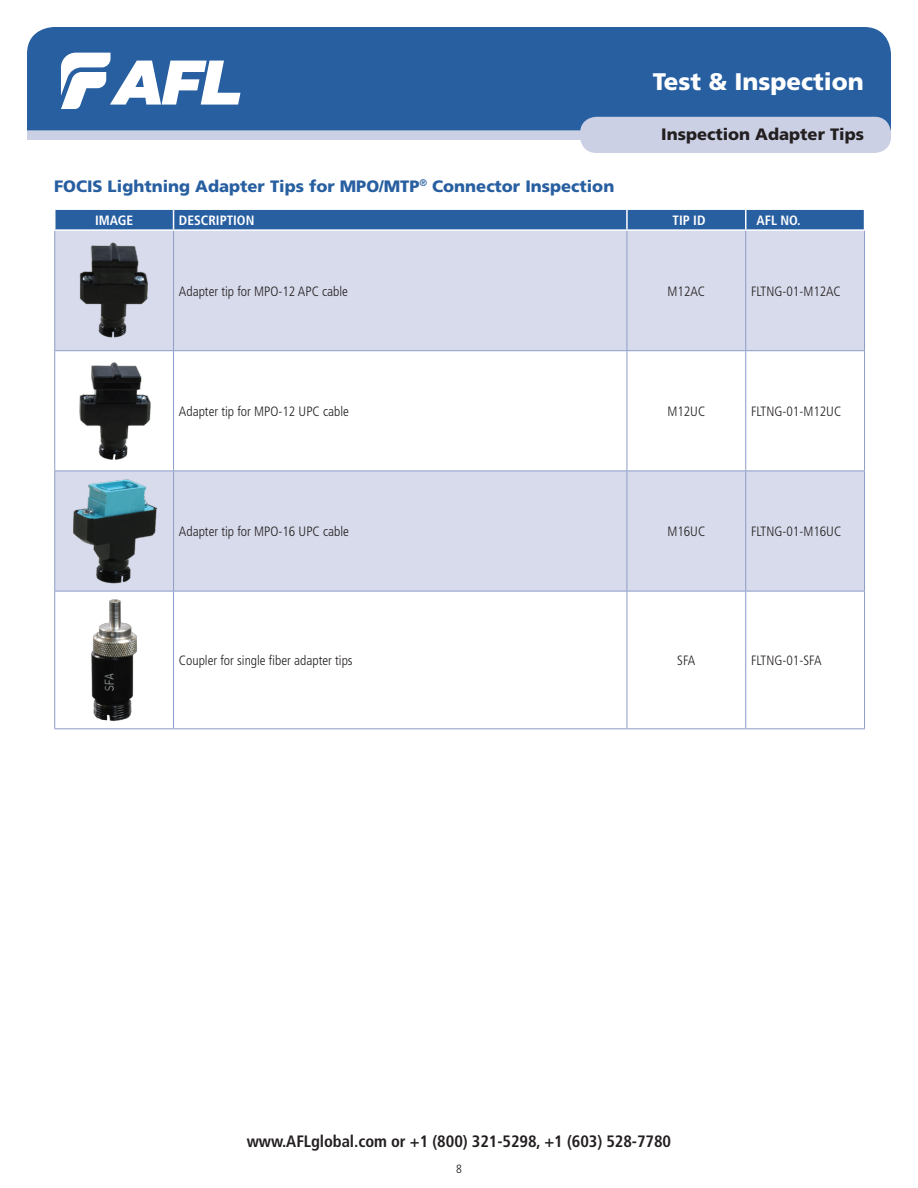
<style>
.page{position:relative;width:918px;height:1188px;background:#fff}
.page>*{position:absolute;margin:0;border:0;box-sizing:border-box;transform-origin:0 0}
.t1{font:900 24px "Frutiger LT Std";color:#fff}
.C_Sub-Title_No_TOC{font:900 16.5px "Frutiger LT Std";color:#285fa1}
.t2{font:700 condensed 16.5px "Frutiger LT Std";letter-spacing:-.005em;color:#231f20}
.t3{font:900 16.5px "Frutiger LT Std";color:#231f20}
.C_Table_Body{font:300 condensed 13.5px "Frutiger LT Std";color:#231f20}
.C_Table_Header{font:700 condensed 13.5px "Frutiger LT Std";color:#fff}
.t4{font:300 condensed 12px "Frutiger LT Std";color:#231f20}
</style>
<div class="page">
<svg style="left:55px;top:231px;width:809px;height:360px;fill:#d8dbeb"></svg>
<hr style="left:54px;top:231px;width:1px;height:119px;background:#8d9cc8">
<hr style="left:173px;top:231px;width:1px;height:119px;background:#8d9cc8">
<hr style="left:627px;top:231px;width:1px;height:119px;background:#8d9cc8">
<hr style="left:745px;top:231px;width:1px;height:119px;background:#8d9cc8">
<hr style="left:54px;top:350px;width:120px;height:1px;background:#8d9cc8">
<hr style="left:54px;top:351px;width:1px;height:120px;background:#8d9cc8">
<hr style="left:173px;top:351px;width:1px;height:120px;background:#8d9cc8">
<hr style="left:627px;top:351px;width:1px;height:120px;background:#8d9cc8">
<hr style="left:746px;top:350px;width:119px;height:1px;background:#8d9cc8">
<hr style="left:745px;top:351px;width:1px;height:120px;background:#8d9cc8">
<hr style="left:54px;top:471px;width:120px;height:1px;background:#8d9cc8">
<hr style="left:54px;top:471px;width:1px;height:120px;background:#8d9cc8">
<hr style="left:173px;top:471px;width:1px;height:120px;background:#8d9cc8">
<hr style="left:627px;top:471px;width:1px;height:120px;background:#8d9cc8">
<hr style="left:746px;top:471px;width:119px;height:1px;background:#8d9cc8">
<hr style="left:745px;top:471px;width:1px;height:120px;background:#8d9cc8">
<hr style="left:54px;top:591px;width:120px;height:1px;background:#8d9cc8">
<hr style="left:54px;top:591px;width:1px;height:137px;background:#8d9cc8">
<hr style="left:627px;top:591px;width:119px;height:1px;background:#8d9cc8">
<hr style="left:746px;top:591px;width:119px;height:1px;background:#8d9cc8">
<hr style="left:54px;top:728px;width:120px;height:1px;background:#8d9cc8">
<hr style="left:746px;top:728px;width:119px;height:1px;background:#8d9cc8">
<hr style="left:864px;top:231px;width:1px;height:119px;background:#8d9cc8">
<hr style="left:864px;top:351px;width:1px;height:120px;background:#8d9cc8">
<hr style="left:864px;top:471px;width:1px;height:120px;background:#8d9cc8">
<hr style="left:173px;top:591px;width:1px;height:137px;background:#8d9cc8">
<hr style="left:627px;top:591px;width:1px;height:137px;background:#8d9cc8">
<hr style="left:745px;top:591px;width:1px;height:137px;background:#8d9cc8">
<hr style="left:864px;top:591px;width:1px;height:137px;background:#8d9cc8">
<div style="left:55px;top:209px;width:809px;height:20px;background:#285fa1"></div>
<hr style="left:174px;top:350px;width:453px;height:1px;background:#8d9cc8">
<hr style="left:627px;top:350px;width:119px;height:1px;background:#8d9cc8">
<hr style="left:174px;top:471px;width:453px;height:1px;background:#8d9cc8">
<hr style="left:627px;top:471px;width:119px;height:1px;background:#8d9cc8">
<hr style="left:174px;top:591px;width:453px;height:1px;background:#8d9cc8">
<hr style="left:174px;top:728px;width:453px;height:1px;background:#8d9cc8">
<hr style="left:627px;top:728px;width:119px;height:1px;background:#8d9cc8">
<img style="left:60px;top:236px;width:110px;height:109px">
<img style="left:60px;top:356px;width:110px;height:110px">
<img style="left:60px;top:476px;width:110px;height:110px">
<img style="left:54px;top:597px;width:83px;height:126px">
<div style="left:27px;top:121px;width:864px;height:19px;background:#cbd0e5"></div>
<div style="left:27px;top:27px;width:864px;height:103px;background:#285fa1"></div>
<svg style="left:61px;top:53px;width:179px;height:56px"></svg>
<div style="left:580px;top:117px;width:311px;height:36px;background:#cbd0e5;border-radius:16px"></div>
<p class="C_Sub-Title_No_TOC" style="left:54px;top:176px;width:562px">FOCIS Lightning Adapter Tips for MPO/MTP<sup>®</sup> Connector Inspection</p>
<h1 class="t1" style="left:653px;top:67px;width:213px">Test &amp; Inspection</h1>
<p class="t3" style="left:661px;top:124px;width:204px">Inspection Adapter Tips</p>
<p class="C_Table_Header" style="left:95px;top:212px;width:40px">IMAGE</p>
<p class="C_Table_Header" style="left:179px;top:212px;width:77px">DESCRIPTION</p>
<p class="C_Table_Header" style="left:673px;top:212px;width:35px">TIP ID</p>
<p class="C_Table_Header" style="left:757px;top:212px;width:45px">AFL NO.</p>
<p class="C_Table_Body" style="left:179px;top:283px;width:170px">Adapter tip for MPO-12 APC cable</p>
<p class="C_Table_Body" style="left:668px;top:283px;width:39px">M12AC</p>
<p class="C_Table_Body" style="left:751px;top:283px;width:91px">FLTNG-01-M12AC</p>
<p class="C_Table_Body" style="left:179px;top:404px;width:171px">Adapter tip for MPO-12 UPC cable</p>
<p class="C_Table_Body" style="left:667px;top:404px;width:39px">M12UC</p>
<p class="C_Table_Body" style="left:751px;top:404px;width:92px">FLTNG-01-M12UC</p>
<p class="C_Table_Body" style="left:179px;top:524px;width:171px">Adapter tip for MPO-16 UPC cable</p>
<p class="C_Table_Body" style="left:667px;top:524px;width:39px">M16UC</p>
<p class="C_Table_Body" style="left:751px;top:524px;width:92px">FLTNG-01-M16UC</p>
<p class="C_Table_Body" style="left:179px;top:653px;width:175px">Coupler for single fiber adapter tips</p>
<p class="C_Table_Body" style="left:677px;top:653px;width:20px">SFA</p>
<p class="C_Table_Body" style="left:751px;top:653px;width:72px">FLTNG-01-SFA</p>
<p class="t2" style="left:247px;top:1131px;width:426px">www.AFLglobal.com or +1 (800) 321-5298, +1 (603) 528-7780</p>
<p class="t4" style="left:456px;top:1162px;width:7px">8</p>
</div>
